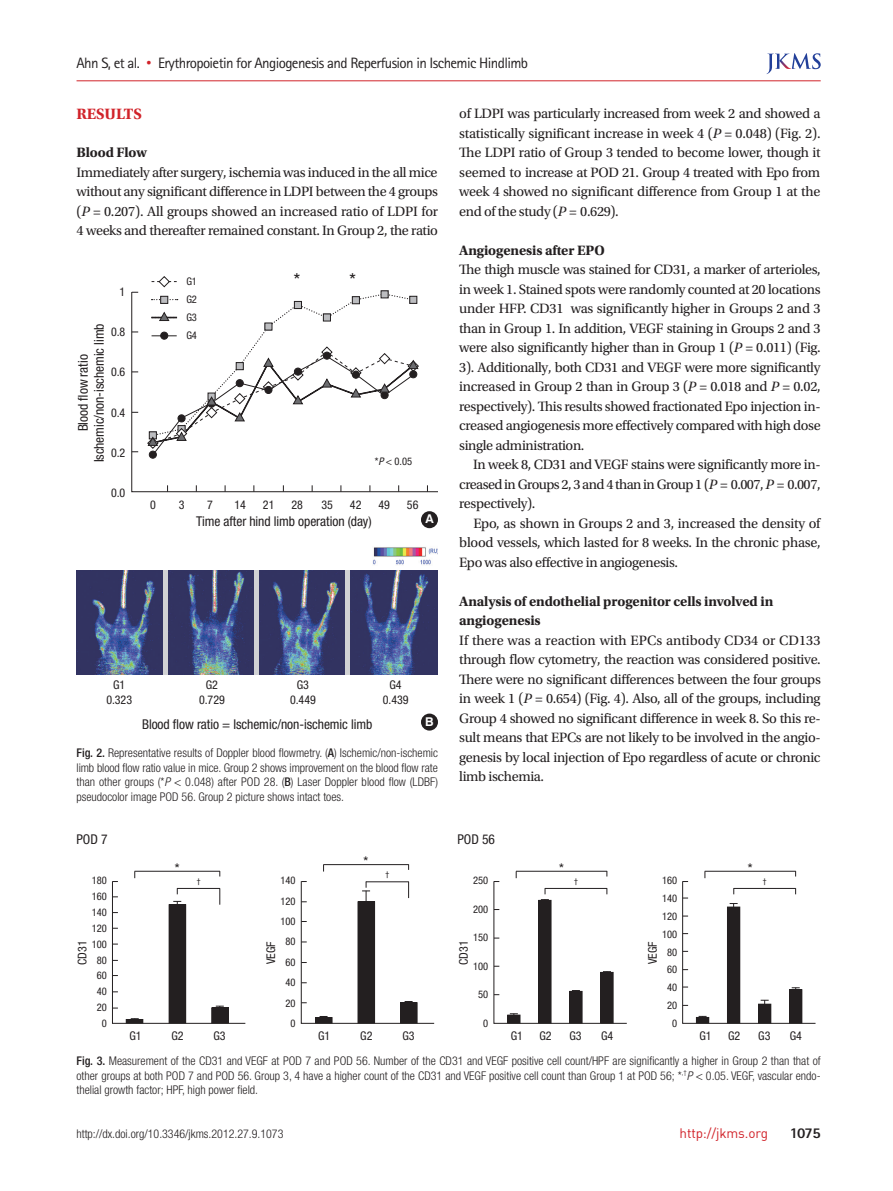
<style>
.page{position:relative;width:893px;height:1191px;background:#fff}
.page>*{position:absolute;margin:0;border:0;box-sizing:border-box;transform-origin:0 0}
.t1{font:condensed 18px "Helvetica Neue LT Std";color:#231f20}
.t2{font:700 15.75px "Utopia Std";letter-spacing:-.01em;color:#d1232a}
.t3{font:15px "Rotis Sans Serif Std";letter-spacing:-.04em;color:#231f20}
.t4{font:800 15px "Rotis Sans Serif Std";color:#231f20}
.t5{font:14.25px/19.5px "Utopia Std";letter-spacing:-.025em;color:#231f20;text-align:justify}
.t6{font:700 14.25px/19.5px "Utopia Std";letter-spacing:-.01em;color:#231f20}
.t7{font:condensed 13.5px/16.2px "Helvetica Neue LT Std";letter-spacing:-.005em;color:#231f20;text-align:center}
.t8{font:13.5px "Dinreg";letter-spacing:-.01em;color:#d1232a}
.t9{font:700 12.15px "Swiss 721 BT";color:#fff}
.t10{font:300 condensed 12px/14.4px "Helvetica Neue LT Std";color:#231f20;text-align:justify}
.t11{font:condensed 12px/14.4px "Helvetica Neue LT Std";letter-spacing:-.005em;color:#231f20;text-align:center}
.t12{font:condensed 10.5px/15.9px "Helvetica Neue LT Std";letter-spacing:-.005em;color:#231f20;text-align:right}
.t13{font:condensed 7.8px "Helvetica Neue LT Std";color:#231f20}
.s1{font-family:"Dotum";color:#d1232a}
.s2{font-style:italic}
.s3{font-weight:500}
</style>
<div class="page">
<hr style="left:77px;top:80px;width:744px;height:1px;background:#d1232a">
<svg style="left:766px;top:53px;width:55px;height:21px"></svg>
<img style="left:77px;top:547px;width:361px;height:128px">
<hr style="left:77px;top:566px;width:361px;height:4px;background:#fff">
<div style="left:163px;top:570px;width:5px;height:105px;background:#d1d2d4"></div>
<hr style="left:255px;top:570px;width:4px;height:105px;background:#d1d2d4">
<hr style="left:346px;top:570px;width:4px;height:105px;background:#d1d2d4">
<div style="left:421px;top:713px;width:17px;height:17px;background:#231f20;border-radius:50%"></div>
<svg style="left:131px;top:291px;width:307px;height:201px"></svg>
<div style="left:421px;top:511px;width:17px;height:17px;background:#231f20;border-radius:50%"></div>
<div style="left:381px;top:291px;width:7px;height:7px;background:#bcbdc0"></div>
<div style="left:381px;top:290px;width:7px;height:8px;border:1px solid #231f20"></div>
<div style="left:149px;top:451px;width:8px;height:7px;border:1px solid #231f20;border-radius:50%"></div>
<svg style="left:147px;top:293px;width:272px;height:163px"></svg>
<svg style="left:152px;top:276px;width:25px;height:11px"></svg>
<svg style="left:112px;top:871px;width:134px;height:153px"></svg>
<svg style="left:493px;top:871px;width:134px;height:153px"></svg>
<svg style="left:682px;top:871px;width:134px;height:153px"></svg>
<hr style="left:323px;top:864px;width:86px;height:1px;background:#231f20">
<svg style="left:301px;top:881px;width:134px;height:143px"></svg>
<p class="t3" style="left:77px;top:54px;width:453px">Ahn S, et al. <span class="s1">•</span> Erythropoietin for Angiogenesis and Reperfusion in Ischemic Hindlimb</p>
<p class="t2" style="left:77px;top:105px;width:67px">RESULTS</p>
<p class="t6" style="left:77px;top:143px;width:72px">Blood Flow</p>
<p class="t5" style="left:77px;top:163px;width:363px">Immediately after surgery, ischemia was induced in the all mice without any significant difference in LDPI between the 4 groups (<span class="s2">P</span> = 0.207). All groups showed an increased ratio of LDPI for 4 weeks and thereafter remained constant. In Group 2, the ratio</p>
<p class="t11" style="left:120px;top:285px;width:7px">1</p>
<p class="t11" style="left:111px;top:325px;width:16px">0.8</p>
<p class="t11" style="left:111px;top:365px;width:16px">0.6</p>
<p class="t11" style="left:111px;top:405px;width:16px">0.4</p>
<p class="t11" style="left:111px;top:445px;width:16px">0.2</p>
<p class="t11" style="left:111px;top:485px;width:16px">0.0</p>
<p class="t7" style="left:75px;top:462px;width:141px;rotate:-90deg">Blood flow ratio<br>Ischemic/non-ischemic limb</p>
<p class="t12" style="left:186px;top:272px;width:12px;line-height:18px;text-align:justify">G1<br>G2<br>G3<br>G4</p>
<p class="t1" style="left:294px;top:269px;width:8px">*</p>
<p class="t1" style="left:350px;top:270px;width:8px">*</p>
<p class="t12" style="left:375px;top:454px;width:39px">*<span class="s2">P</span> &lt; 0.05</p>
<p class="t11" style="left:150px;top:498px;width:7px">0</p>
<p class="t11" style="left:179px;top:498px;width:7px">3</p>
<p class="t11" style="left:207px;top:498px;width:7px">7</p>
<p class="t11" style="left:234px;top:498px;width:13px">14</p>
<p class="t11" style="left:263px;top:498px;width:13px">21</p>
<p class="t11" style="left:291px;top:498px;width:13px">28</p>
<p class="t11" style="left:321px;top:498px;width:13px">35</p>
<p class="t11" style="left:350px;top:498px;width:13px">42</p>
<p class="t11" style="left:378px;top:498px;width:13px">49</p>
<p class="t11" style="left:407px;top:498px;width:13px">56</p>
<p class="t7" style="left:196px;top:513px;width:177px">Time after hind limb operation (day)</p>
<p class="t9" style="left:425px;top:511px;width:10px">A</p>
<p class="t11" style="left:106px;top:677px;width:27px">G1<br>0.323</p>
<p class="t11" style="left:199px;top:677px;width:27px">G2<br>0.729</p>
<p class="t11" style="left:383px;top:677px;width:27px">G4<br>0.439</p>
<p class="t11" style="left:290px;top:677px;width:27px">G3<br>0.449</p>
<p class="t7" style="left:142px;top:716px;width:232px">Blood flow ratio = Ischemic/non-ischemic limb</p>
<p class="t9" style="left:425px;top:714px;width:10px">B</p>
<p class="t10" style="left:77px;top:746px;width:363px"><span class="s3">Fig. 2.</span> Representative results of Doppler blood flowmetry. (<span class="s3">A</span>) Ischemic/non-ischemic limb blood flow ratio value in mice. Group 2 shows improvement on the blood flow rate than other groups (*<span class="s2">P</span> &lt; 0.048) after POD 28. (<span class="s3">B</span>) Laser Doppler blood flow (LDBF) pseudocolor image POD 56. Group 2 picture shows intact toes.</p>
<p class="t5" style="left:459px;top:104px;width:363px">of LDPI was particularly increased from week 2 and showed a statistically significant increase in week 4 (<span class="s2">P</span> = 0.048) (Fig. 2).<br>The LDPI ratio of Group 3 tended to become lower, though it seemed to increase at POD 21. Group 4 treated with Epo from week 4 showed no significant difference from Group 1 at the end of the study (<span class="s2">P</span> = 0.629).</p>
<p class="t6" style="left:459px;top:240px;width:147px">Angiogenesis after EPO</p>
<p class="t5" style="left:459px;top:260px;width:363px">The thigh muscle was stained for CD31, a marker of arterioles, in week 1. Stained spots were randomly counted at 20 locations under HFP. CD31 was significantly higher in Groups 2 and 3 than in Group 1. In addition, VEGF staining in Groups 2 and 3 were also significantly higher than in Group 1 (<span class="s2">P</span> = 0.011) (Fig.<br>3). Additionally, both CD31 and VEGF were more significantly increased in Group 2 than in Group 3 (<span class="s2">P</span> = 0.018 and <span class="s2">P</span> = 0.02, respectively). This results showed fractionated Epo injection in&shy;creased angiogenesis more effectively compared with high dose single administration.</p>
<p class="t5" style="left:459px;top:455px;width:363px;text-indent:14px">In week 8, CD31 and VEGF stains were significantly more in&shy;creased in Groups 2, 3 and 4 than in Group 1 (<span class="s2">P</span> = 0.007, <span class="s2">P</span> = 0.007, respectively).</p>
<p class="t5" style="left:459px;top:513px;width:363px;text-indent:14px">Epo, as shown in Groups 2 and 3, increased the density of blood vessels, which lasted for 8 weeks. In the chronic phase, Epo was also effective in angiogenesis.</p>
<p class="t6" style="left:459px;top:591px;width:316px">Analysis of endothelial progenitor cells involved in angiogenesis</p>
<p class="t5" style="left:459px;top:630px;width:363px">If there was a reaction with EPCs antibody CD34 or CD133 through flow cytometry, the reaction was considered positive.<br>There were no significant differences between the four groups in week 1 (<span class="s2">P</span> = 0.654) (Fig. 4). Also, all of the groups, including Group 4 showed no significant difference in week 8. So this re&shy;sult means that EPCs are not likely to be involved in the angio&shy;genesis by local injection of Epo regardless of acute or chronic limb ischemia.</p>
<p class="t7" style="left:77px;top:831px;width:32px">POD 7</p>
<p class="t7" style="left:458px;top:831px;width:39px">POD 56</p>
<p class="t7" style="left:364px;top:853px;width:6px">*</p>
<p class="t7" style="left:175px;top:859px;width:6px">*</p>
<p class="t7" style="left:559px;top:859px;width:6px">*</p>
<p class="t7" style="left:748px;top:859px;width:6px">*</p>
<p class="t13" style="left:197px;top:876px;width:5px">†</p>
<p class="t13" style="left:574px;top:876px;width:5px">†</p>
<p class="t13" style="left:763px;top:876px;width:5px">†</p>
<p class="t13" style="left:386px;top:870px;width:5px">†</p>
<p class="t12" style="left:662px;top:871px;width:17px;line-height:17.9px">160<br>140<br>120<br>100<br>80<br>60<br>40<br>20<br>0</p>
<p class="t12" style="left:92px;top:872px;width:17px">180<br>160<br>140<br>120<br>100<br>80<br>60<br>40<br>20<br>0</p>
<p class="t12" style="left:473px;top:872px;width:17px">250</p>
<p class="t12" style="left:281px;top:870px;width:17px;line-height:20.4px">140<br>120<br>100<br>80<br>60<br>40<br>20<br>0</p>
<p class="t12" style="left:473px;top:901px;width:17px">200</p>
<p class="t12" style="left:473px;top:929px;width:17px">150</p>
<p class="t12" style="left:473px;top:958px;width:17px">100</p>
<p class="t12" style="left:478px;top:986px;width:12px">50</p>
<p class="t12" style="left:483px;top:1015px;width:7px">0</p>
<p class="t11" style="left:75px;top:965px;width:26px;rotate:-90deg">CD31</p>
<p class="t11" style="left:456px;top:965px;width:26px;rotate:-90deg">CD31</p>
<p class="t11" style="left:645px;top:964px;width:24px;rotate:-90deg">VEGF</p>
<p class="t11" style="left:264px;top:964px;width:24px;rotate:-90deg">VEGF</p>
<p class="t11" style="left:129px;top:1028px;width:14px">G1</p>
<p class="t11" style="left:171px;top:1028px;width:14px">G2</p>
<p class="t11" style="left:214px;top:1028px;width:14px">G3</p>
<p class="t11" style="left:511px;top:1028px;width:14px">G1</p>
<p class="t11" style="left:539px;top:1028px;width:14px">G2</p>
<p class="t11" style="left:569px;top:1028px;width:14px">G3</p>
<p class="t11" style="left:601px;top:1028px;width:14px">G4</p>
<p class="t11" style="left:700px;top:1028px;width:14px">G1</p>
<p class="t11" style="left:728px;top:1028px;width:14px">G2</p>
<p class="t11" style="left:758px;top:1028px;width:14px">G3</p>
<p class="t11" style="left:790px;top:1028px;width:14px">G4</p>
<p class="t11" style="left:318px;top:1028px;width:14px">G1</p>
<p class="t11" style="left:360px;top:1028px;width:14px">G2</p>
<p class="t11" style="left:402px;top:1028px;width:14px">G3</p>
<p class="t10" style="left:77px;top:1053px;width:746px"><span class="s3">Fig. 3.</span> Measurement of the CD31 and VEGF at POD 7 and POD 56. Number of the CD31 and VEGF positive cell count/HPF are significantly a higher in Group 2 than that of other groups at both POD 7 and POD 56. Group 3, 4 have a higher count of the CD31 and VEGF positive cell count than Group 1 at POD 56; *<sup>,†</sup><span class="s2">P</span> &lt; 0.05. VEGF, vascular endo&shy;thelial growth factor; HPF, high power field.</p>
<p class="t10" style="left:77px;top:1126px;width:208px">http://dx.doi.org/10.3346/jkms.2012.27.9.1073</p>
<p class="t8" style="left:680px;top:1124px;width:90px">http://jkms.org</p>
<p class="t4" style="left:790px;top:1123px;width:32px">1075</p>
</div>
